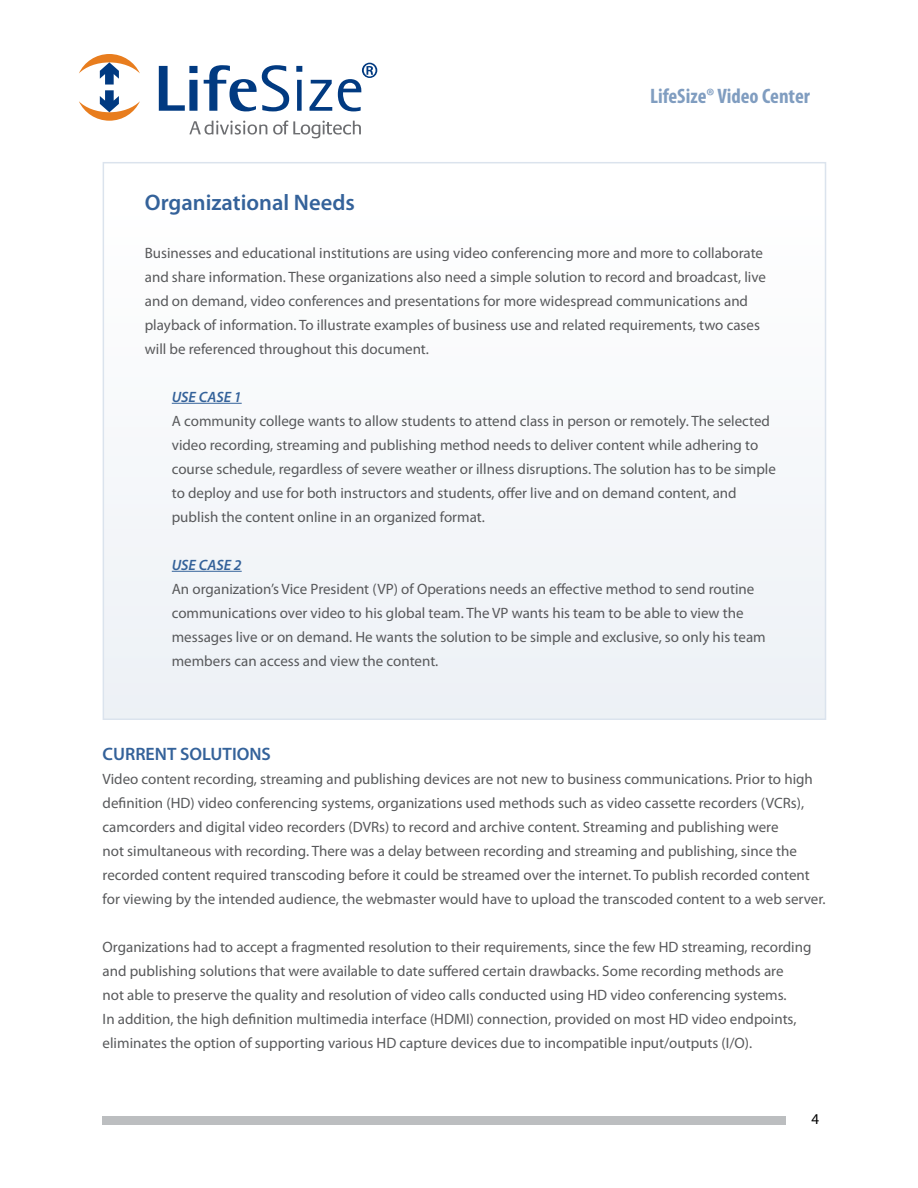
<style>
.page{position:relative;width:918px;height:1188px;background:#fff}
.page>*{position:absolute;margin:0;border:0;box-sizing:border-box;transform-origin:0 0}
.t1{font:600 22.5px "Myriad Pro";color:#34629a}
.t2{font:700 condensed 21px "Myriad Pro";color:#809dc0}
.t3{font:600 18px "Myriad Pro";color:#34629a}
.t4{font:15px/24px "Myriad Pro";color:#58595b}
.t5{font:italic 600 15px "Myriad Pro";color:#34629a}
.t6{font:15px "Myriad Pro";color:#000}
</style>
<div class="page">
<div style="left:102px;top:1116px;width:684px;height:9px;background:#bcbec0"></div>
<div style="left:103px;top:163px;width:723px;height:556px;background:#f6f8fa"></div>
<hr style="left:172px;top:403px;width:70px;height:1px;background:#34629a">
<hr style="left:172px;top:571px;width:70px;height:1px;background:#34629a">
<svg style="left:79px;top:54px;width:61px;height:67px"></svg>
<svg style="left:159px;top:66px;width:39px;height:45px"></svg>
<svg style="left:204px;top:65px;width:85px;height:46px"></svg>
<svg style="left:296px;top:66px;width:6px;height:45px"></svg>
<svg style="left:310px;top:80px;width:22px;height:31px"></svg>
<svg style="left:338px;top:63px;width:39px;height:48px"></svg>
<svg style="left:189px;top:121px;width:78px;height:14px"></svg>
<svg style="left:273px;top:121px;width:88px;height:17px"></svg>
<h2 class="t2" style="left:650px;top:83px;width:161px">LifeSize® Video Center</h2>
<h1 class="t1" style="left:145px;top:188px;width:212px">Organizational Needs</h1>
<p class="t4" style="left:145px;top:241px;width:623px">Businesses and educational institutions are using video conferencing more and more to collaborate and share information. These organizations also need a simple solution to record and broadcast, live and on demand, video conferences and presentations for more widespread communications and playback of information. To illustrate examples of business use and related requirements, two cases will be referenced throughout this document.</p>
<p class="t5" style="left:172px;top:387px;width:71px">USE CASE 1</p>
<p class="t4" style="left:172px;top:409px;width:606px">A community college wants to allow students to attend class in person or remotely. The selected video recording, streaming and publishing method needs to deliver content while adhering to course schedule, regardless of severe weather or illness disruptions. The solution has to be simple to deploy and use for both instructors and students, offer live and on demand content, and publish the content online in an organized format.</p>
<p class="t5" style="left:172px;top:555px;width:71px">USE CASE 2</p>
<p class="t4" style="left:172px;top:577px;width:595px">An organization’s Vice President (VP) of Operations needs an effective method to send routine communications over video to his global team. The VP wants his team to be able to view the messages live or on demand. He wants the solution to be simple and exclusive, so only his team members can access and view the content.</p>
<p class="t3" style="left:103px;top:743px;width:170px">CURRENT SOLUTIONS</p>
<p class="t4" style="left:103px;top:767px;width:725px">Video content recording, streaming and publishing devices are not new to business communications. Prior to high definition (HD) video conferencing systems, organizations used methods such as video cassette recorders (VCRs), camcorders and digital video recorders (DVRs) to record and archive content. Streaming and publishing were<br>not simultaneous with recording. There was a delay between recording and streaming and publishing, since the recorded content required transcoding before it could be streamed over the internet. To publish recorded content for viewing by the intended audience, the webmaster would have to upload the transcoded content to a web server.</p>
<p class="t4" style="left:103px;top:935px;width:710px">Organizations had to accept a fragmented resolution to their requirements, since the few HD streaming, recording and publishing solutions that were available to date suffered certain drawbacks. Some recording methods are<br>not able to preserve the quality and resolution of video calls conducted using HD video conferencing systems.<br>In addition, the high definition multimedia interface (HDMI) connection, provided on most HD video endpoints, eliminates the option of supporting various HD capture devices due to incompatible input/outputs (I/O).</p>
<p class="t6" style="left:812px;top:1110px;width:9px">4</p>
</div>
